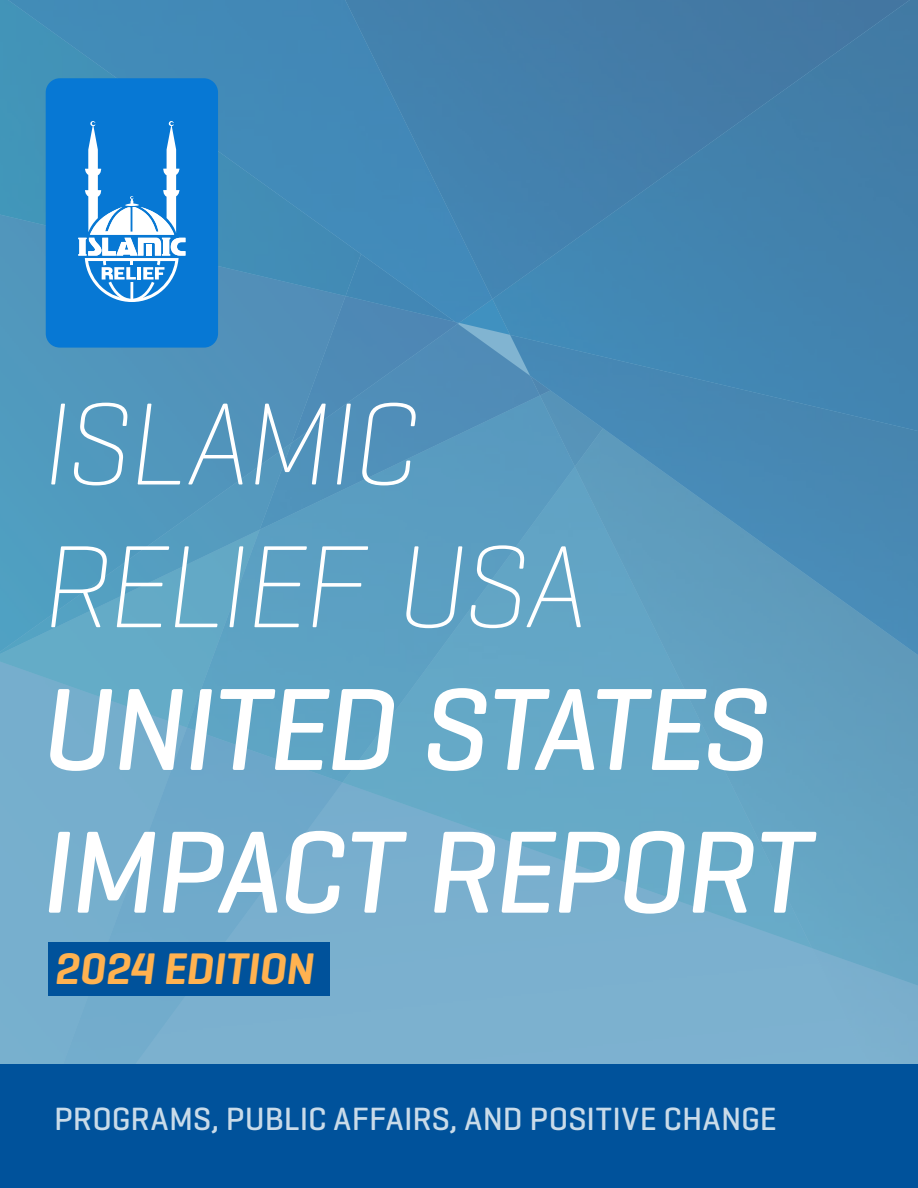
<style>
.page{position:relative;width:918px;height:1188px;background:#fff}
.page>*{position:absolute;margin:0;border:0;box-sizing:border-box;transform-origin:0 0}
.t1{font:italic 500 118.95px/142.8px "Geogrotesque";letter-spacing:-.02em;color:#fff}
.t2{font:italic 200 118.95px/142.8px "Geogrotesque";letter-spacing:-.03em;color:#fff}
.t3{font:italic 600 45px "Geogrotesque";letter-spacing:-.01em;color:#ffb250}
.t4{font:500 32.85px "Geogrotesque";letter-spacing:.005em;color:#c9dbe9}
</style>
<div class="page">
<div style="left:0;top:728px;width:17px;height:337px;background:#77afce"></div>
<img style="left:0;top:655px;width:187px;height:73px">
<div style="left:343px;top:948px;width:469px;height:117px;background:#7cb1cf"></div>
<img style="left:343px;top:782px;width:232px;height:166px">
<img style="left:17px;top:728px;width:326px;height:337px">
<div style="left:187px;top:530px;width:388px;height:252px;background:#5ea4c4"></div>
<img style="left:346px;top:324px;width:164px;height:206px">
<img style="left:459px;top:323px;width:33px;height:12px">
<img style="left:0;top:296px;width:346px;height:358px">
<div style="left:292px;top:323px;width:166px;height:120px;background:#508db8"></div>
<img style="left:6px;top:0;width:486px;height:323px">
<div style="left:812px;top:986px;width:106px;height:79px;background:#7cb0ce"></div>
<img style="left:575px;top:656px;width:343px;height:330px">
<img style="left:510px;top:431px;width:408px;height:225px">
<img style="left:492px;top:0;width:426px;height:431px">
<img style="left:344px;top:0;width:568px;height:299px">
<div style="left:0;top:1065px;width:918px;height:123px;background:#00529b"></div>
<div style="left:46px;top:78px;width:172px;height:270px;background:#0778d4;border-radius:14px"></div>
<svg style="left:78px;top:121px;width:108px;height:181px"></svg>
<div style="left:48px;top:942px;width:282px;height:54px;background:#00529b"></div>
<h1 class="t2" style="left:43px;top:369px;width:547px">ISLAMIC<br>RELIEF USA</h1>
<h1 class="t1" style="left:43px;top:655px;width:771px">UNITED STATES<br>IMPACT REPORT</h1>
<h2 class="t3" style="left:56px;top:941px;width:261px">2024 EDITION</h2>
<p class="t4" style="left:54px;top:1099px;width:724px">PROGRAMS, PUBLIC AFFAIRS, AND POSITIVE CHANGE</p>
</div>
